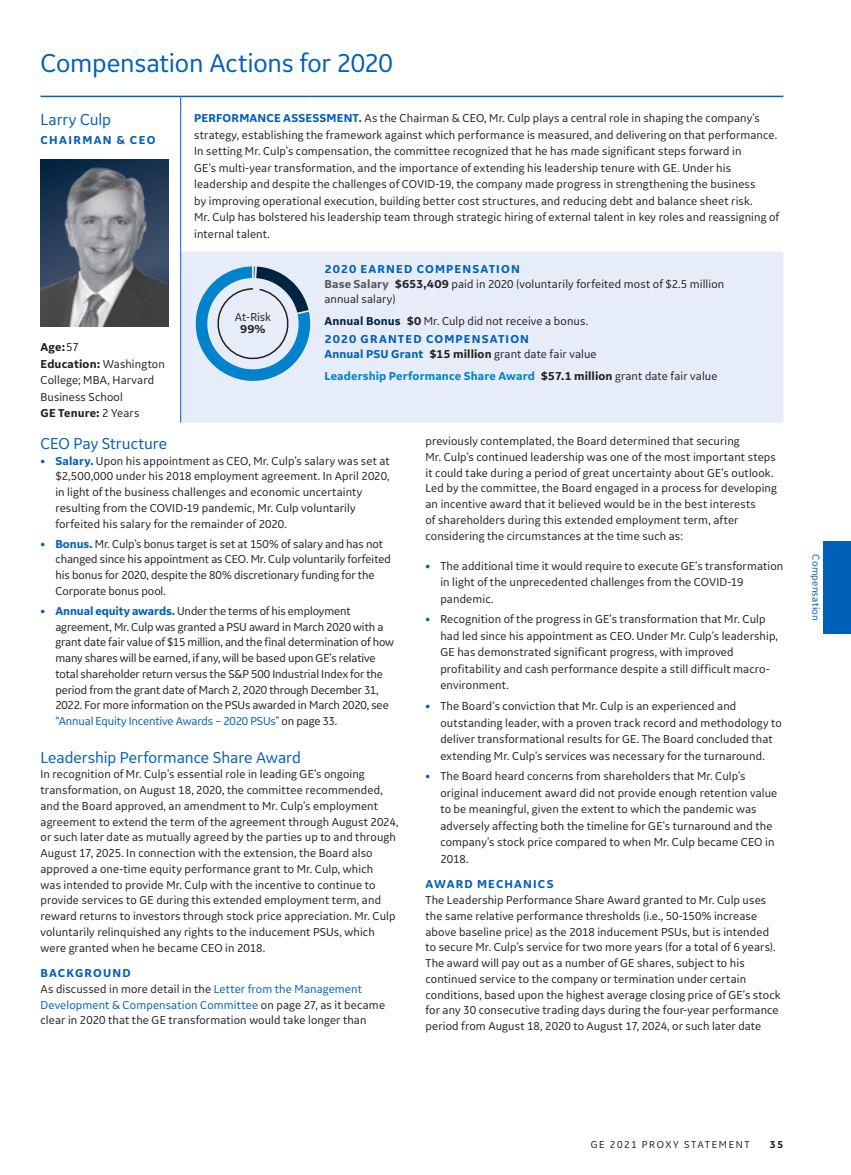
<style>
.page{position:relative;width:851px;height:1175px;background:#fff}
.page>*{position:absolute;margin:0;border:0;box-sizing:border-box;transform-origin:0 0}
.t1{font:27px "GE Inspira Sans";letter-spacing:-.01em;color:#005fb9}
.t2{font:16.5px "GE Inspira Sans";letter-spacing:-.005em;color:#005fb9}
.t3{font:12px/15.8px "GE Inspira Sans";letter-spacing:.01em;color:#231f20}
.t4{font:12px/15.8px "GE Inspira Sans";letter-spacing:-.01em;color:#231f20}
.t5{font:700 12px "GE Inspira Sans";letter-spacing:.095em;color:#005fb9}
.t6{font:700 12px "GE Inspira Sans";color:#231f20}
.t7{font:10.5px "GE Inspira Sans";letter-spacing:.15em;color:#231f20}
.t8{font:10.5px "GE Inspira Sans";letter-spacing:.015em;color:#005fb9}
.t9{font:700 10.5px "GE Inspira Sans";color:#231f20}
.s1{font-weight:700;color:#005fb9}
.s2{font-weight:700}
.s3{font-weight:700;color:#57585a}
.s4{font-weight:700;color:#002340}
.s5{font-weight:700;color:#0083cb}
.s6{color:#005fb9}
</style>
<div class="page">
<div style="left:181px;top:251px;width:602px;height:171px;background:#e7edf8"></div>
<hr style="left:40px;top:96px;width:141px;height:1px;background:#005fb9">
<hr style="left:181px;top:96px;width:130px;height:1px;background:#005fb9">
<hr style="left:311px;top:96px;width:472px;height:1px;background:#005fb9">
<hr style="left:180px;top:97px;width:1px;height:154px;background:#005fb9">
<hr style="left:180px;top:251px;width:1px;height:171px;background:#005fb9">
<img style="left:40px;top:160px;width:128px;height:166px">
<svg style="left:194px;top:265px;width:118px;height:117px;background:#a4c6df"></svg>
<div style="left:824px;top:541px;width:26px;height:93px;background:#005fb9"></div>
<h1 class="t1" style="left:40px;top:46px;width:354px">Compensation Actions for 2020</h1>
<h2 class="t2" style="left:40px;top:110px;width:72px">Larry Culp</h2>
<p class="t5" style="left:40px;top:133px;width:116px">CHAIRMAN &amp; CEO</p>
<p class="t3" style="left:194px;top:110px;width:586px;line-height:16.5px"><span class="s1">PERFORMANCE ASSESSMENT.</span> As the Chairman &amp; CEO, Mr. Culp plays a central role in shaping the company’s strategy, establishing the framework against which performance is measured, and delivering on that performance.<br>In setting Mr. Culp’s compensation, the committee recognized that he has made significant steps forward in<br>GE’s multi-year transformation, and the importance of extending his leadership tenure with GE. Under his leadership and despite the challenges of COVID-19, the company made progress in strengthening the business<br>by improving operational execution, building better cost structures, and reducing debt and balance sheet risk.<br>Mr. Culp has bolstered his leadership team through strategic hiring of external talent in key roles and reassigning of internal talent.</p>
<p class="t3" style="left:40px;top:339px;width:126px;line-height:16.5px"><span class="s2">Age:</span> 57<br><span class="s2">Education:</span> Washington<br>College; MBA, Harvard<br>Business School<br><span class="s2">GE Tenure:</span> 2 Years</p>
<p class="t3" style="left:235px;top:309px;width:38px">At-Risk</p>
<p class="t6" style="left:240px;top:322px;width:27px">99%</p>
<p class="t3" style="left:324px;top:261px;width:401px;line-height:15px"><span class="s1">2020 EARNED COMPENSATION<br></span><span class="s3">Base Salary</span> <span class="s2">$653,409</span> paid in 2020 (voluntarily forfeited most of $2.5 million annual salary)</p>
<p class="t3" style="left:324px;top:311px;width:265px;line-height:18.8px"><span class="s4">Annual Bonus</span> <span class="s2">$0</span> Mr. Culp did not receive a bonus.<br><span class="s1">2020 GRANTED COMPENSATION</span></p>
<p class="t3" style="left:324px;top:343px;width:394px;line-height:21.8px"><span class="s1">Annual PSU Grant</span> <span class="s2">$15 million</span> grant date fair value<br><span class="s5">Leadership Performance Share Award</span> <span class="s2">$57.1 million</span> grant date fair value</p>
<h2 class="t2" style="left:40px;top:433px;width:128px">CEO Pay Structure</h2>
<p class="t3" style="left:55px;top:452px;width:336px;text-indent:-15px"><span class="s1">• Salary.</span> Upon his appointment as CEO, Mr. Culp’s salary was set at $2,500,000 under his 2018 employment agreement. In April 2020, in light of the business challenges and economic uncertainty resulting from the COVID-19 pandemic, Mr. Culp voluntarily forfeited his salary for the remainder of 2020.</p>
<p class="t3" style="left:55px;top:535px;width:337px;text-indent:-15px"><span class="s1">• Bonus.</span> Mr. Culp’s bonus target is set at 150% of salary and has not changed since his appointment as CEO. Mr. Culp voluntarily forfeited his bonus for 2020, despite the 80% discretionary funding for the Corporate bonus pool.</p>
<p class="t4" style="left:55px;top:602px;width:340px;text-indent:-15px"><span class="s1">• Annual equity awards.</span> Under the terms of his employment agreement, Mr. Culp was granted a PSU award in March 2020 with a grant date fair value of $15 million, and the final determination of how many shares will be earned, if any, will be based upon GE’s relative total shareholder return versus the S&amp;P 500 Industrial Index for the period from the grant date of March 2, 2020 through December 31, 2022. For more information on the PSUs awarded in March 2020, see <span class="s6">“Annual Equity Incentive Awards – 2020 PSUs”</span> on page 33.</p>
<h2 class="t2" style="left:40px;top:746px;width:262px">Leadership Performance Share Award</h2>
<p class="t3" style="left:40px;top:766px;width:359px">In recognition of Mr. Culp’s essential role in leading GE’s ongoing transformation, on August 18, 2020, the committee recommended, and the Board approved, an amendment to Mr. Culp’s employment agreement to extend the term of the agreement through August 2024, or such later date as mutually agreed by the parties up to and through August 17, 2025. In connection with the extension, the Board also approved a one-time equity performance grant to Mr. Culp, which<br>was intended to provide Mr. Culp with the incentive to continue to provide services to GE during this extended employment term, and reward returns to investors through stock price appreciation. Mr. Culp voluntarily relinquished any rights to the inducement PSUs, which were granted when he became CEO in 2018.</p>
<p class="t3" style="left:40px;top:964px;width:346px"><span class="s1">BACKGROUND<br></span>As discussed in more detail in the <span class="s6">Letter from the Management Development &amp; Compensation Committee</span> on page 27, as it became clear in 2020 that the GE transformation would take longer than</p>
<p class="t3" style="left:425px;top:433px;width:353px">previously contemplated, the Board determined that securing<br>Mr. Culp’s continued leadership was one of the most important steps it could take during a period of great uncertainty about GE’s outlook.<br>Led by the committee, the Board engaged in a process for developing an incentive award that it believed would be in the best interests<br>of shareholders during this extended employment term, after considering the circumstances at the time such as:</p>
<p class="t3" style="left:440px;top:557px;width:344px;line-height:16.5px;text-indent:-15px"><span class="s1">•</span> The additional time it would require to execute GE’s transformation in light of the unprecedented challenges from the COVID-19 pandemic.</p>
<p class="t3" style="left:440px;top:610px;width:339px;line-height:16.5px;text-indent:-15px"><span class="s1">•</span> Recognition of the progress in GE’s transformation that Mr. Culp had led since his appointment as CEO. Under Mr. Culp’s leadership, GE has demonstrated significant progress, with improved profitability and cash performance despite a still difficult macro&shy;environment.</p>
<p class="t3" style="left:440px;top:697px;width:343px;line-height:16.5px;text-indent:-15px"><span class="s1">•</span> The Board’s conviction that Mr. Culp is an experienced and outstanding leader, with a proven track record and methodology to deliver transformational results for GE. The Board concluded that extending Mr. Culp’s services was necessary for the turnaround.</p>
<p class="t3" style="left:440px;top:767px;width:338px;line-height:16.5px;text-indent:-15px"><span class="s1">•</span> The Board heard concerns from shareholders that Mr. Culp’s original inducement award did not provide enough retention value to be meaningful, given the extent to which the pandemic was adversely affecting both the timeline for GE’s turnaround and the company’s stock price compared to when Mr. Culp became CEO in 2018.</p>
<p class="t5" style="left:425px;top:877px;width:129px">AWARD MECHANICS</p>
<p class="t3" style="left:425px;top:892px;width:356px">The Leadership Performance Share Award granted to Mr. Culp uses the same relative performance thresholds (i.e., 50-150% increase above baseline price) as the 2018 inducement PSUs, but is intended to secure Mr. Culp’s service for two more years (for a total of 6 years).<br>The award will pay out as a number of GE shares, subject to his continued service to the company or termination under certain conditions, based upon the highest average closing price of GE’s stock for any 30 consecutive trading days during the four-year performance period from August 18, 2020 to August 17, 2024, or such later date</p>
<p class="t8" style="left:822px;top:554px;width:68px;rotate:90deg">Compensation</p>
<p class="t7" style="left:590px;top:1138px;width:160px">GE 2021 PROXY STATEMENT</p>
<p class="t9" style="left:769px;top:1137px;width:15px">35</p>
</div>
